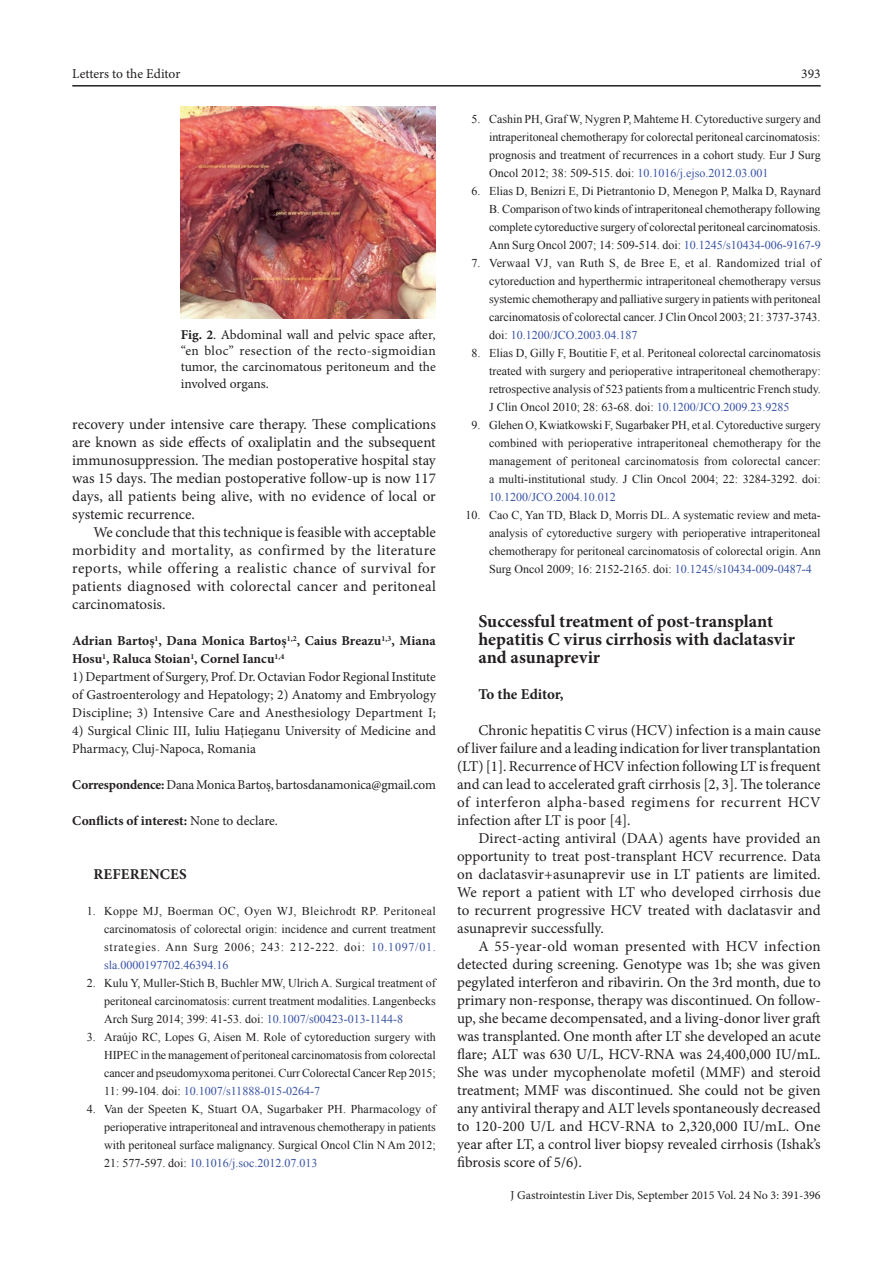
<style>
.page{position:relative;width:893px;height:1263px;background:#fff}
.page>*{position:absolute;margin:0;border:0;box-sizing:border-box;transform-origin:0 0}
.t1{font:700 18px/18px "Minion Pro";color:#231f20}
.t2{font:15px/18px "Minion Pro";letter-spacing:.005em;color:#231f20;text-align:justify}
.t3{font:700 15px "Minion Pro";color:#231f20}
.t4{font:13.5px/18px "Minion Pro";letter-spacing:-.005em;color:#231f20;text-align:justify}
.t5{font:700 13.5px/18px "Minion Pro";color:#231f20}
.t6{font:12px/18px "Times New Roman";color:#231f20;text-align:justify}
.t7{font:12px "Minion Pro";color:#231f20}
.t8{font:12px "Times New Roman";color:#3953a4}
.s1{font-weight:700}
.s2{font-weight:400}
.s3{color:#3953a4}
</style>
<div class="page">
<hr style="left:72px;top:85px;width:749px;height:2px;background:#231f20">
<img style="left:181px;top:106px;width:255px;height:213px">
<p class="t4" style="left:72px;top:65px;width:110px">Letters to the Editor</p>
<p class="t4" style="left:801px;top:65px;width:21px">393</p>
<p class="t4" style="left:181px;top:327px;width:257px;line-height:16.2px"><span class="s1">Fig. 2</span>. Abdominal wall and pelvic space after‚ “en bloc” resection of the recto-sigmoidian tumor, the carcinomatous peritoneum and the involved organs.</p>
<p class="t2" style="left:72px;top:415px;width:365px">recovery under intensive care therapy. These complications are known as side effects of oxaliplatin and the subsequent immunosuppression. The median postoperative hospital stay was 15 days. The median postoperative follow-up is now 117 days, all patients being alive, with no evidence of local or systemic recurrence.</p>
<p class="t2" style="left:72px;top:523px;width:365px;text-indent:21px">We conclude that this technique is feasible with acceptable morbidity and mortality, as confirmed by the literature reports, while offering a realistic chance of survival for patients diagnosed with colorectal cancer and peritoneal carcinomatosis.</p>
<p class="t5" style="left:72px;top:632px;width:365px">Adrian Bartoș<sup>1</sup>, Dana Monica Bartoș<sup>1,2</sup>, Caius Breazu<sup>1,3</sup>, Miana<br>Hosu<sup>1</sup>, Raluca Stoian<sup>1</sup>, Cornel Iancu<sup>1,4</sup></p>
<p class="t4" style="left:72px;top:668px;width:365px">1) Department of Surgery, Prof. Dr. Octavian Fodor Regional Institute of Gastroenterology and Hepatology; 2) Anatomy and Embryology Discipline; 3) Intensive Care and Anesthesiology Department I;</p>
<p class="t4" style="left:72px;top:722px;width:365px">4) Surgical Clinic III, Iuliu Hațieganu University of Medicine and<br>Pharmacy, Cluj-Napoca, Romania</p>
<p class="t4" style="left:72px;top:776px;width:365px"><span class="s1">Correspondence:</span> Dana Monica Bartoș, bartosdanamonica@gmail.com</p>
<p class="t5" style="left:72px;top:812px;width:207px">Conflicts of interest: <span class="s2">None to declare.</span></p>
<p class="t3" style="left:94px;top:864px;width:21px">References</p>
<p class="t6" style="left:104px;top:902px;width:333px;text-indent:-18px">1. Koppe MJ, Boerman OC, Oyen WJ, Bleichrodt RP. Peritoneal carcinomatosis of colorectal origin: incidence and current treatment strategies. Ann Surg 2006; 243: 212-222. doi: <span class="s3">10.1097/01. sla.0000197702.46394.16</span></p>
<p class="t6" style="left:104px;top:974px;width:333px;text-indent:-18px">2. Kulu Y, Muller-Stich B, Buchler MW, Ulrich A. Surgical treatment of peritoneal carcinomatosis: current treatment modalities. Langenbecks Arch Surg 2014; 399: 41-53. doi: <span class="s3">10.1007/s00423-013-1144-8</span></p>
<p class="t6" style="left:104px;top:1028px;width:333px;text-indent:-18px">3. Araújo RC, Lopes G, Aisen M. Role of cytoreduction surgery with HIPEC in the management of peritoneal carcinomatosis from colorectal cancer and pseudomyxoma peritonei. Curr Colorectal Cancer Rep 2015; 11: 99-104. doi: <span class="s3">10.1007/s11888-015-0264-7</span></p>
<p class="t6" style="left:104px;top:1100px;width:333px;text-indent:-18px">4. Van der Speeten K, Stuart OA, Sugarbaker PH. Pharmacology of perioperative intraperitoneal and intravenous chemotherapy in patients with peritoneal surface malignancy. Surgical Oncol Clin N Am 2012; 21: 577-597. doi: <span class="s3">10.1016/j.soc.2012.07.013</span></p>
<p class="t6" style="left:489px;top:110px;width:333px;text-indent:-18px">5. Cashin PH, Graf W, Nygren P, Mahteme H. Cytoreductive surgery and intraperitoneal chemotherapy for colorectal peritoneal carcinomatosis: prognosis and treatment of recurrences in a cohort study. Eur J Surg Oncol 2012; 38: 509-515. doi: <span class="s3">10.1016/j.ejso.2012.03.001</span></p>
<p class="t6" style="left:489px;top:182px;width:333px;text-indent:-18px">6. Elias D, Benizri E, Di Pietrantonio D, Menegon P, Malka D, Raynard B. Comparison of two kinds of intraperitoneal chemotherapy following complete cytoreductive surgery of colorectal peritoneal carcinomatosis.<br>Ann Surg Oncol 2007; 14: 509-514. doi: <span class="s3">10.1245/s10434-006-9167-9</span></p>
<p class="t6" style="left:489px;top:254px;width:333px;text-indent:-18px">7. Verwaal VJ, van Ruth S, de Bree E, et al. Randomized trial of cytoreduction and hyperthermic intraperitoneal chemotherapy versus systemic chemotherapy and palliative surgery in patients with peritoneal carcinomatosis of colorectal cancer. J Clin Oncol 2003; 21: 3737-3743. doi: <span class="s3">10.1200/JCO.2003.04.187</span></p>
<p class="t6" style="left:489px;top:344px;width:333px;text-indent:-18px">8. Elias D, Gilly F, Boutitie F, et al. Peritoneal colorectal carcinomatosis treated with surgery and perioperative intraperitoneal chemotherapy: retrospective analysis of 523 patients from a multicentric French study.<br>J Clin Oncol 2010; 28: 63-68. doi: <span class="s3">10.1200/JCO.2009.23.9285</span></p>
<p class="t6" style="left:489px;top:416px;width:333px;text-indent:-18px">9. Glehen O, Kwiatkowski F, Sugarbaker PH, et al. Cytoreductive surgery combined with perioperative intraperitoneal chemotherapy for the management of peritoneal carcinomatosis from colorectal cancer: a multi-institutional study. J Clin Oncol 2004; 22: 3284-3292. doi:</p>
<p class="t8" style="left:489px;top:489px;width:128px">10.1200/JCO.2004.10.012</p>
<p class="t6" style="left:489px;top:506px;width:333px;text-indent:-24px">10. Cao C, Yan TD, Black D, Morris DL. A systematic review and meta&shy;analysis of cytoreductive surgery with perioperative intraperitoneal chemotherapy for peritoneal carcinomatosis of colorectal origin. Ann Surg Oncol 2009; 16: 2152-2165. doi: <span class="s3">10.1245/s10434-009-0487-4</span></p>
<h1 class="t1" style="left:478px;top:612px;width:318px">Successful treatment of post-transplant hepatitis C virus cirrhosis with daclatasvir and asunaprevir</h1>
<p class="t3" style="left:478px;top:684px;width:87px">To the Editor,</p>
<p class="t2" style="left:457px;top:721px;width:365px;text-indent:21px">Chronic hepatitis C virus (HCV) infection is a main cause of liver failure and a leading indication for liver transplantation (LT) [1]. Recurrence of HCV infection following LT is frequent and can lead to accelerated graft cirrhosis [2, 3]. The tolerance of interferon alpha-based regimens for recurrent HCV infection after LT is poor [4].</p>
<p class="t2" style="left:457px;top:829px;width:365px;text-indent:21px">Direct-acting antiviral (DAA) agents have provided an opportunity to treat post-transplant HCV recurrence. Data on daclatasvir+asunaprevir use in LT patients are limited.<br>We report a patient with LT who developed cirrhosis due to recurrent progressive HCV treated with daclatasvir and asunaprevir successfully.</p>
<p class="t2" style="left:457px;top:937px;width:365px;text-indent:21px">A 55-year-old woman presented with HCV infection detected during screening. Genotype was 1b; she was given pegylated interferon and ribavirin. On the 3rd month, due to primary non-response, therapy was discontinued. On follow&shy;up, she became decompensated, and a living-donor liver graft was transplanted. One month after LT she developed an acute flare; ALT was 630 U/L, HCV-RNA was 24,400,000 IU/mL.<br>She was under mycophenolate mofetil (MMF) and steroid treatment; MMF was discontinued. She could not be given any antiviral therapy and ALT levels spontaneously decreased to 120-200 U/L and HCV-RNA to 2,320,000 IU/mL. One year after LT, a control liver biopsy revealed cirrhosis (Ishak’s fibrosis score of 5/6).</p>
<p class="t7" style="left:511px;top:1187px;width:312px">J Gastrointestin Liver Dis, September 2015 Vol. 24 No 3: 391-396</p>
</div>
